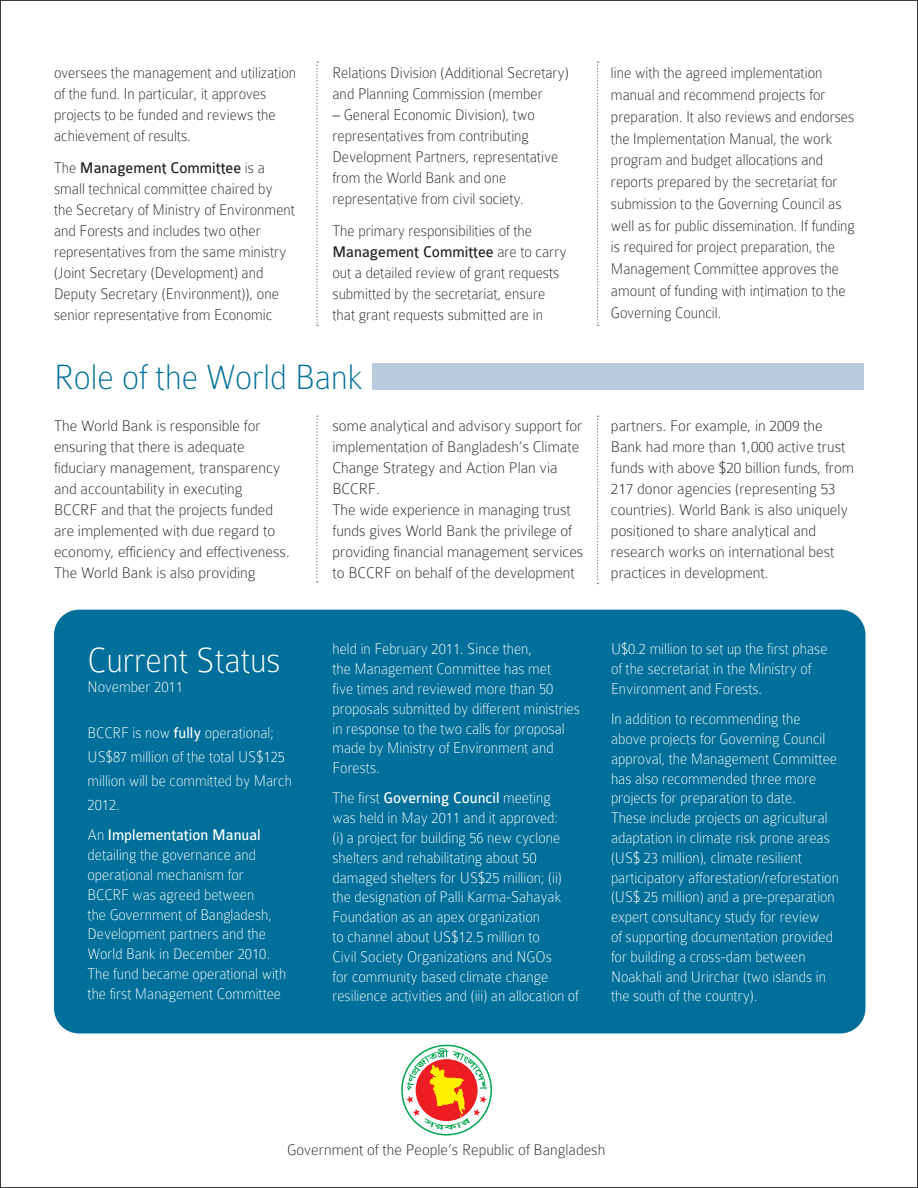
<style>
.page{position:relative;width:918px;height:1188px;background:#fff}
.page>*{position:absolute;margin:0;border:0;box-sizing:border-box;transform-origin:0 0}
.t1{font:100 37.5px "Colaborate";color:#006f99;scale:.95 1}
.t2{font:100 37.5px "Colaborate";color:#fff;scale:.95 1}
.t3{font:100 16.5px/19.8px "Colaborate";color:#fff;scale:.94 1}
.t4{font:100 16.5px/21px "Colaborate";color:#231f20;scale:.95 1}
.t5{font:100 16.5px/21px "Colaborate";color:#231f20}
.t6{font:100 16.5px "Colaborate";color:#fff;scale:.95 1}
.s1{font-weight:400}
</style>
<div class="page">
<div style="left:54px;top:610px;width:811px;height:424px;background:#006f99;border-radius:25px"></div>
<div style="left:372px;top:363px;width:492px;height:27px;background:#bacbdd"></div>
<svg style="left:316px;top:416px;width:2px;height:167px"></svg>
<svg style="left:316px;top:62px;width:2px;height:264px"></svg>
<svg style="left:597px;top:416px;width:2px;height:168px"></svg>
<svg style="left:597px;top:62px;width:2px;height:264px"></svg>
<svg style="left:402px;top:1045px;width:89px;height:90px"></svg>
<div style="left:401px;top:1045px;width:91px;height:90px;border:2px solid #00a54f;border-radius:50%"></div>
<svg style="left:406px;top:1048px;width:81px;height:82px"></svg>
<p class="t4" style="left:54px;top:63px;width:256px">oversees the management and utilization of the fund. In particular, it approves projects to be funded and reviews the achievement of results.</p>
<p class="t4" style="left:54px;top:157px;width:255px">The <span class="s1">Management Committee</span> is a small technical committee chaired by the Secretary of Ministry of Environment and Forests and includes two other representatives from the same ministry (Joint Secretary (Development) and Deputy Secretary (Environment)), one senior representative from Economic</p>
<p class="t4" style="left:332px;top:63px;width:250px">Relations Division (Additional Secretary) and Planning Commission (member</p>
<p class="t4" style="left:332px;top:105px;width:239px">– General Economic Division), two representatives from contributing Development Partners, representative from the World Bank and one representative from civil society.</p>
<p class="t4" style="left:332px;top:220px;width:248px">The primary responsibilities of the <span class="s1">Management Committee</span> are to carry out a detailed review of grant requests submitted by the secretariat, ensure that grant requests submitted are in</p>
<p class="t4" style="left:611px;top:62px;width:258px;line-height:21.8px">line with the agreed implementation manual and recommend projects for preparation. It also reviews and endorses the Implementation Manual, the work program and budget allocations and reports prepared by the secretariat for submission to the Governing Council as well as for public dissemination. If funding is required for project preparation, the Management Committee approves the amount of funding with intimation to the Governing Council.</p>
<h1 class="t1" style="left:54px;top:357px;width:327px">Role of the World Bank</h1>
<p class="t5" style="left:54px;top:415px;width:237px">The World Bank is responsible for ensuring that there is adequate fiduciary management, transparency and accountability in executing BCCRF and that the projects funded are implemented with due regard to economy, efficiency and effectiveness.<br>The World Bank is also providing</p>
<p class="t5" style="left:333px;top:415px;width:252px">some analytical and advisory support for implementation of Bangladesh’s Climate Change Strategy and Action Plan via BCCRF.<br>The wide experience in managing trust funds gives World Bank the privilege of providing financial management services to BCCRF on behalf of the development</p>
<p class="t5" style="left:611px;top:415px;width:245px">partners. For example, in 2009 the Bank had more than 1,000 active trust funds with above $20 billion funds, from 217 donor agencies (representing 53 countries). World Bank is also uniquely positioned to share analytical and research works on international best practices in development.</p>
<h1 class="t2" style="left:88px;top:641px;width:205px">Current Status</h1>
<p class="t6" style="left:88px;top:678px;width:102px">November 2011</p>
<p class="t3" style="left:88px;top:721px;width:219px;line-height:24px">BCCRF is now <span class="s1">fully</span> operational;<br>US$87 million of the total US$125 million will be committed by March<br>2012.</p>
<p class="t3" style="left:88px;top:825px;width:213px">An <span class="s1">Implementation Manual </span>detailing the governance and operational mechanism for<br>BCCRF was agreed between<br>the Government of Bangladesh,<br>Development partners and the<br>World Bank in December 2010.<br>The fund became operational with the first Management Committee</p>
<p class="t3" style="left:333px;top:639px;width:265px">held in February 2011. Since then,<br>the Management Committee has met<br>five times and reviewed more than 50 proposals submitted by different ministries in response to the two calls for proposal made by Ministry of Environment and Forests.</p>
<p class="t3" style="left:333px;top:788px;width:264px">The first <span class="s1">Governing Council</span> meeting<br>was held in May 2011 and it approved:<br>(i) a project for building 56 new cyclone shelters and rehabilitating about 50 damaged shelters for US$25 million; (ii) the designation of Palli Karma-Sahayak Foundation as an apex organization<br>to channel about US$12.5 million to<br>Civil Society Organizations and NGOs<br>for community based climate change resilience activities and (iii) an allocation of</p>
<p class="t3" style="left:611px;top:639px;width:232px">U$0.2 million to set up the first phase of the secretariat in the Ministry of<br>Environment and Forests.</p>
<p class="t3" style="left:611px;top:709px;width:244px">In addition to recommending the above projects for Governing Council approval, the Management Committee has also recommended three more projects for preparation to date.<br>These include projects on agricultural adaptation in climate risk prone areas (US$ 23 million), climate resilient participatory afforestation/reforestation (US$ 25 million) and a pre-preparation expert consultancy study for review<br>of supporting documentation provided for building a cross-dam between Noakhali and Urirchar (two islands in the south of the country).</p>
<p class="t5" style="left:287px;top:1139px;width:320px">Government of the People’s Republic of Bangladesh</p>
</div>
